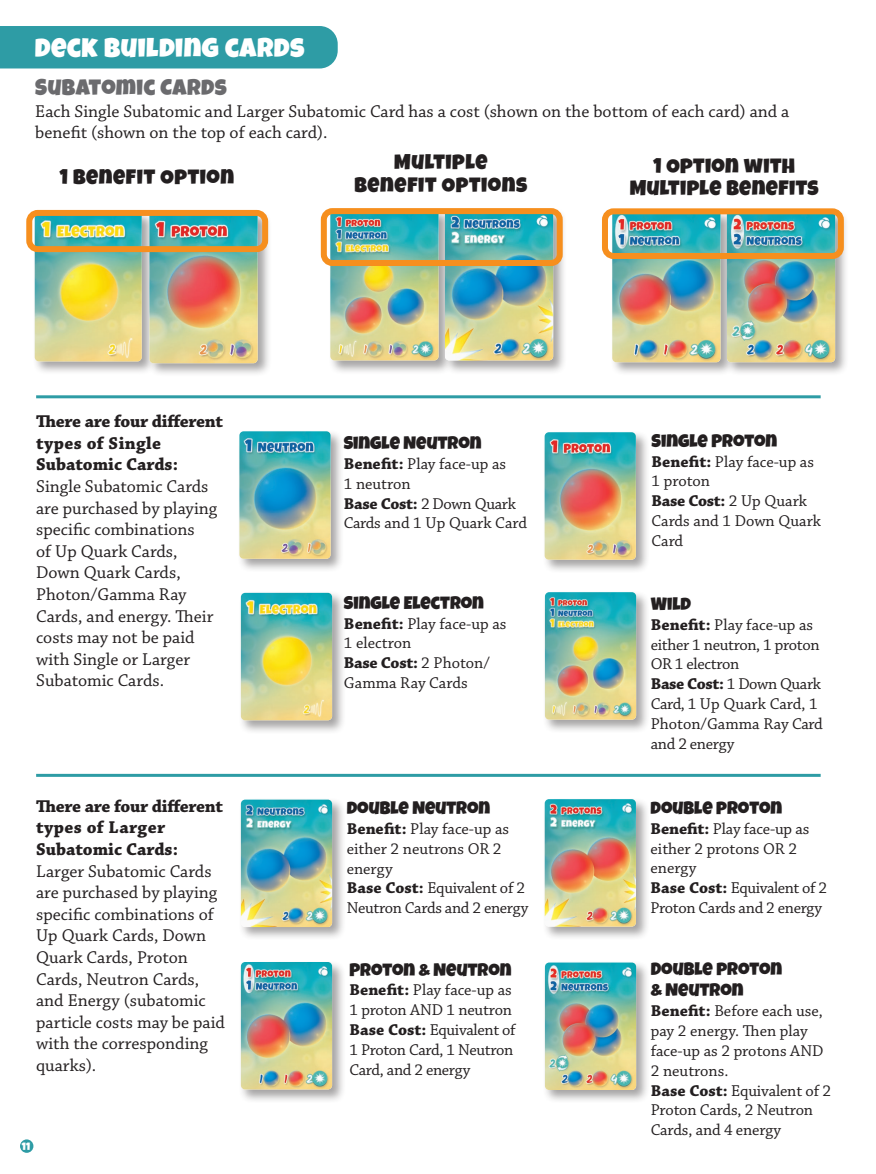
<style>
.page{position:relative;width:876px;height:1174px;background:#fff}
.page>*{position:absolute;margin:0;border:0;box-sizing:border-box;transform-origin:0 0}
.t1{font:27px "Luckiest Guy";letter-spacing:.02em;color:#fff}
.t2{font:22.5px "Luckiest Guy";letter-spacing:.02em;color:#6b6b6e}
.t3{font:21px "Luckiest Guy";letter-spacing:.025em;color:#231f20}
.t4{font:18px/21.6px "Chaparral Pro";color:#231f20}
.t5{font:18px "Luckiest Guy";color:#231f20}
.t6{font:700 18px/21.6px "Chaparral Pro";color:#231f20}
.t7{font:16.5px/19.8px "Chaparral Pro";letter-spacing:-.01em;color:#231f20}
.t8{font:10.5px "Luckiest Guy";color:#fff}
.s1{font-weight:700}
</style>
<div class="page">
<div style="left:237px;top:429px;width:108px;height:144px;background:#231f20;opacity:.41"></div>
<img style="left:239px;top:431px;width:92px;height:128px">
<div style="left:239px;top:590px;width:107px;height:144px;background:#231f20;opacity:.41"></div>
<img style="left:241px;top:593px;width:91px;height:127px">
<div style="left:542px;top:430px;width:108px;height:143px;background:#231f20;opacity:.41"></div>
<img style="left:545px;top:432px;width:91px;height:127px">
<div style="left:543px;top:590px;width:107px;height:143px;background:#231f20;opacity:.41"></div>
<img style="left:545px;top:592px;width:91px;height:127px">
<div style="left:32px;top:210px;width:124px;height:165px;background:#231f20;opacity:.41"></div>
<img style="left:35px;top:217px;width:107px;height:144px">
<div style="left:328px;top:208px;width:125px;height:167px;background:#231f20;opacity:.41"></div>
<img style="left:330px;top:215px;width:109px;height:145px">
<div style="left:610px;top:210px;width:125px;height:166px;background:#231f20;opacity:.41"></div>
<img style="left:612px;top:215px;width:108px;height:147px">
<div style="left:147px;top:210px;width:125px;height:167px;background:#231f20;opacity:.41"></div>
<img style="left:149px;top:217px;width:109px;height:146px">
<div style="left:443px;top:208px;width:124px;height:167px;background:#231f20;opacity:.41"></div>
<img style="left:445px;top:215px;width:108px;height:145px">
<div style="left:725px;top:210px;width:124px;height:166px;background:#231f20;opacity:.41"></div>
<img style="left:727px;top:215px;width:108px;height:147px">
<div style="left:26px;top:210px;width:242px;height:42px;border:6px solid #f68f1e;border-radius:9px"></div>
<div style="left:321px;top:208px;width:242px;height:58px;border:6px solid #f68f1e;border-radius:9px"></div>
<div style="left:602px;top:208px;width:242px;height:51px;border:6px solid #f68f1e;border-radius:9px"></div>
<hr style="left:36px;top:395px;width:785px;height:3px;background:#2e9ca5">
<hr style="left:36px;top:774px;width:785px;height:3px;background:#2e9ca5">
<div style="left:239px;top:797px;width:107px;height:144px;background:#231f20;opacity:.41"></div>
<img style="left:241px;top:799px;width:91px;height:128px">
<div style="left:542px;top:797px;width:108px;height:143px;background:#231f20;opacity:.41"></div>
<img style="left:545px;top:799px;width:91px;height:127px">
<div style="left:239px;top:959px;width:107px;height:144px;background:#231f20;opacity:.41"></div>
<img style="left:241px;top:962px;width:91px;height:127px">
<div style="left:543px;top:960px;width:107px;height:144px;background:#231f20;opacity:.41"></div>
<img style="left:545px;top:962px;width:91px;height:128px">
<div style="left:0;top:26px;width:338px;height:42px;background:#2e9ca5"></div>
<div style="left:20px;top:1139px;width:13px;height:13px;background:#2e9ca5;border-radius:50%"></div>
<p class="t1" style="left:35px;top:30px;width:271px">DECK BUILDING CARDS</p>
<p class="t2" style="left:35px;top:73px;width:193px">SUBATOMIC CARDS</p>
<p class="t4" style="left:35px;top:101px;width:756px">Each Single Subatomic and Larger Subatomic Card has a cost (shown on the bottom of each card) and a benefit (shown on the top of each card).</p>
<p class="t3" style="left:60px;top:163px;width:176px">1 BENEFIT OPTION</p>
<p class="t6" style="left:36px;top:411px;width:189px">There are four different types of Single<br>Subatomic Cards:</p>
<p class="t4" style="left:36px;top:476px;width:183px">Single Subatomic Cards are purchased by playing specific combinations<br>of Up Quark Cards,<br>Down Quark Cards,<br>Photon/Gamma Ray<br>Cards, and energy. Their costs may not be paid with Single or Larger<br>Subatomic Cards.</p>
<p class="t6" style="left:36px;top:795px;width:189px">There are four different types of Larger<br>Subatomic Cards:</p>
<p class="t4" style="left:36px;top:861px;width:190px">Larger Subatomic Cards are purchased by playing specific combinations of<br>Up Quark Cards, Down<br>Quark Cards, Proton<br>Cards, Neutron Cards, and Energy (subatomic particle costs may be paid with the corresponding quarks).</p>
<p class="t8" style="left:22px;top:1139px;width:10px">11</p>
<p class="t3" style="left:394px;top:148px;width:95px">MULTIPLE</p>
<p class="t3" style="left:355px;top:171px;width:174px">BENEFIT OPTIONS</p>
<p class="t5" style="left:344px;top:431px;width:139px">SINGLE NEUTRON</p>
<p class="t7" style="left:344px;top:454px;width:164px"><span class="s1">Benefit:</span> Play face-up as<br>1 neutron</p>
<p class="t7" style="left:344px;top:494px;width:185px"><span class="s1">Base Cost:</span> 2 Down Quark<br>Cards and 1 Up Quark Card</p>
<p class="t5" style="left:344px;top:591px;width:142px">SINGLE ELECTRON</p>
<p class="t7" style="left:344px;top:614px;width:164px"><span class="s1">Benefit:</span> Play face-up as<br>1 electron</p>
<p class="t7" style="left:344px;top:653px;width:147px"><span class="s1">Base Cost:</span> 2 Photon/<br>Gamma Ray Cards</p>
<p class="t5" style="left:347px;top:796px;width:145px">DOUBLE NEUTRON</p>
<p class="t7" style="left:347px;top:819px;width:164px"><span class="s1">Benefit:</span> Play face-up as either 2 neutrons OR 2 energy</p>
<p class="t7" style="left:347px;top:879px;width:183px"><span class="s1">Base Cost:</span> Equivalent of 2<br>Neutron Cards and 2 energy</p>
<p class="t5" style="left:349px;top:957px;width:164px">PROTON &amp; NEUTRON</p>
<p class="t7" style="left:349px;top:981px;width:164px"><span class="s1">Benefit:</span> Play face-up as<br>1 proton AND 1 neutron</p>
<p class="t7" style="left:349px;top:1020px;width:168px"><span class="s1">Base Cost:</span> Equivalent of<br>1 Proton Card, 1 Neutron<br>Card, and 2 energy</p>
<p class="t3" style="left:653px;top:152px;width:143px">1 OPTION WITH</p>
<p class="t3" style="left:630px;top:174px;width:191px">MULTIPLE BENEFITS</p>
<p class="t5" style="left:651px;top:429px;width:127px">SINGLE PROTON</p>
<p class="t7" style="left:651px;top:452px;width:164px"><span class="s1">Benefit:</span> Play face-up as<br>1 proton</p>
<p class="t7" style="left:651px;top:491px;width:171px"><span class="s1">Base Cost:</span> 2 Up Quark<br>Cards and 1 Down Quark<br>Card</p>
<p class="t5" style="left:651px;top:592px;width:42px">WILD</p>
<p class="t7" style="left:651px;top:615px;width:170px"><span class="s1">Benefit:</span> Play face-up as either 1 neutron, 1 proton<br>OR 1 electron</p>
<p class="t7" style="left:651px;top:675px;width:173px"><span class="s1">Base Cost:</span> 1 Down Quark<br>Card, 1 Up Quark Card, 1<br>Photon/Gamma Ray Card and 2 energy</p>
<p class="t5" style="left:651px;top:796px;width:133px">DOUBLE PROTON</p>
<p class="t7" style="left:651px;top:819px;width:160px"><span class="s1">Benefit:</span> Play face-up as either 2 protons OR 2 energy</p>
<p class="t7" style="left:651px;top:878px;width:178px"><span class="s1">Base Cost:</span> Equivalent of 2<br>Proton Cards and 2 energy</p>
<p class="t5" style="left:651px;top:957px;width:133px">DOUBLE PROTON</p>
<p class="t5" style="left:651px;top:978px;width:94px">&amp; NEUTRON</p>
<p class="t7" style="left:651px;top:1001px;width:174px"><span class="s1">Benefit:</span> Before each use, pay 2 energy. Then play face-up as 2 protons AND<br>2 neutrons.</p>
<p class="t7" style="left:651px;top:1081px;width:182px"><span class="s1">Base Cost:</span> Equivalent of 2<br>Proton Cards, 2 Neutron<br>Cards, and 4 energy</p>
</div>
